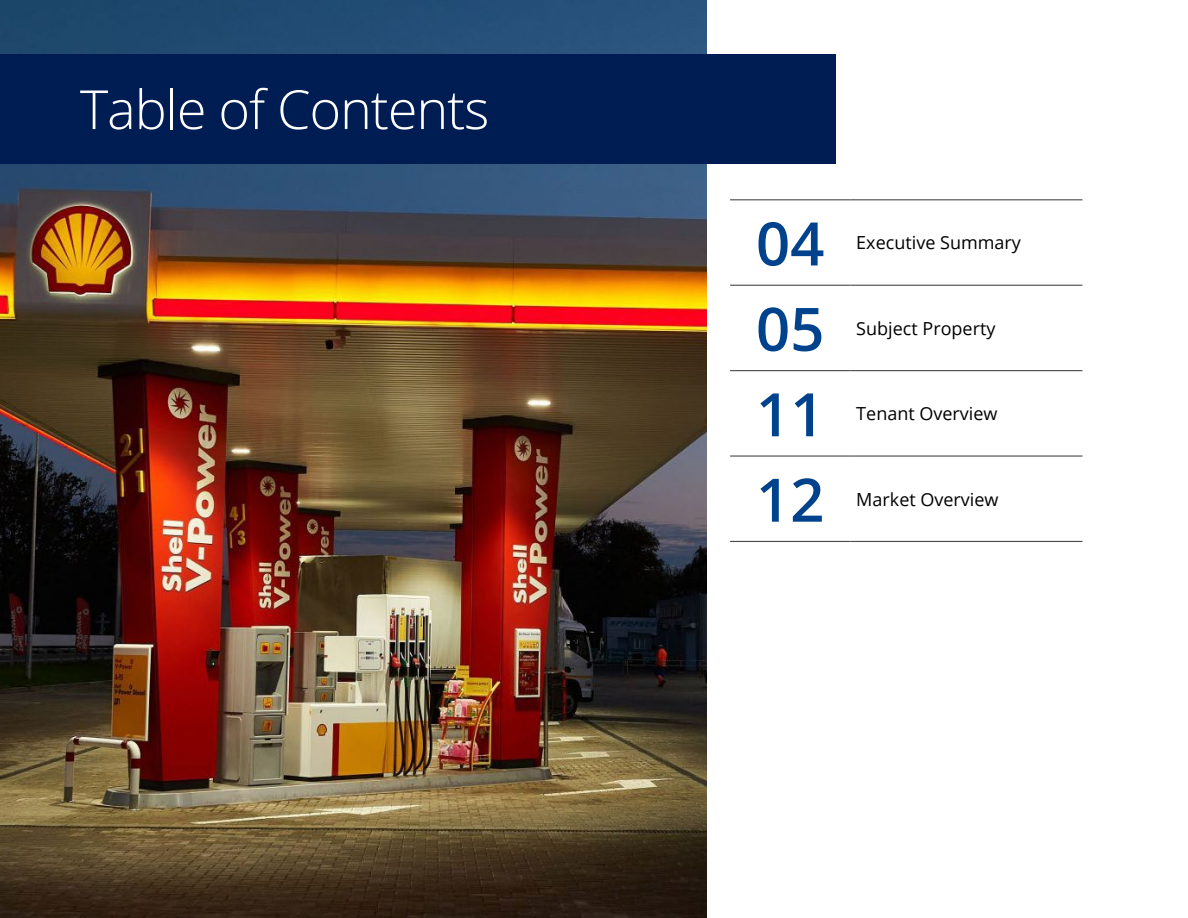
<style>
.page{position:relative;width:1188px;height:918px;background:#fff}
.page>*{position:absolute;margin:0;border:0;box-sizing:border-box;transform-origin:0 0}
.t1{font:600 60px "Open Sans";color:#00438c}
.t2{font:300 54px "Open Sans";letter-spacing:-.02em;color:#fff}
.t3{font:18px "Open Sans";color:#000}
</style>
<div class="page">
<img style="left:0;top:0;width:706px;height:918px">
<div style="left:0;top:54px;width:836px;height:110px;background:#001d53"></div>
<hr style="left:730px;top:199px;width:120px;height:1px;background:#4a4a4d">
<hr style="left:850px;top:199px;width:232px;height:1px;background:#4a4a4d">
<hr style="left:730px;top:285px;width:120px;height:1px;background:#4a4a4d">
<hr style="left:850px;top:285px;width:232px;height:1px;background:#4a4a4d">
<hr style="left:730px;top:370px;width:120px;height:1px;background:#4a4a4d">
<hr style="left:850px;top:370px;width:232px;height:1px;background:#4a4a4d">
<hr style="left:730px;top:455px;width:120px;height:2px;background:#4a4a4d">
<hr style="left:850px;top:455px;width:232px;height:2px;background:#4a4a4d">
<hr style="left:730px;top:541px;width:120px;height:1px;background:#4a4a4d">
<hr style="left:850px;top:541px;width:232px;height:1px;background:#4a4a4d">
<h2 class="t2" style="left:80px;top:72px;width:411px">Table of Contents</h2>
<h1 class="t1" style="left:756px;top:203px;width:70px">04</h1>
<h1 class="t1" style="left:756px;top:288px;width:70px">05</h1>
<h1 class="t1" style="left:756px;top:373px;width:70px">11</h1>
<h1 class="t1" style="left:756px;top:459px;width:70px">12</h1>
<p class="t3" style="left:856px;top:231px;width:166px">Executive Summary</p>
<p class="t3" style="left:856px;top:316px;width:141px">Subject Property</p>
<p class="t3" style="left:856px;top:401px;width:143px">Tenant Overview</p>
<p class="t3" style="left:856px;top:487px;width:144px">Market Overview</p>
</div>
